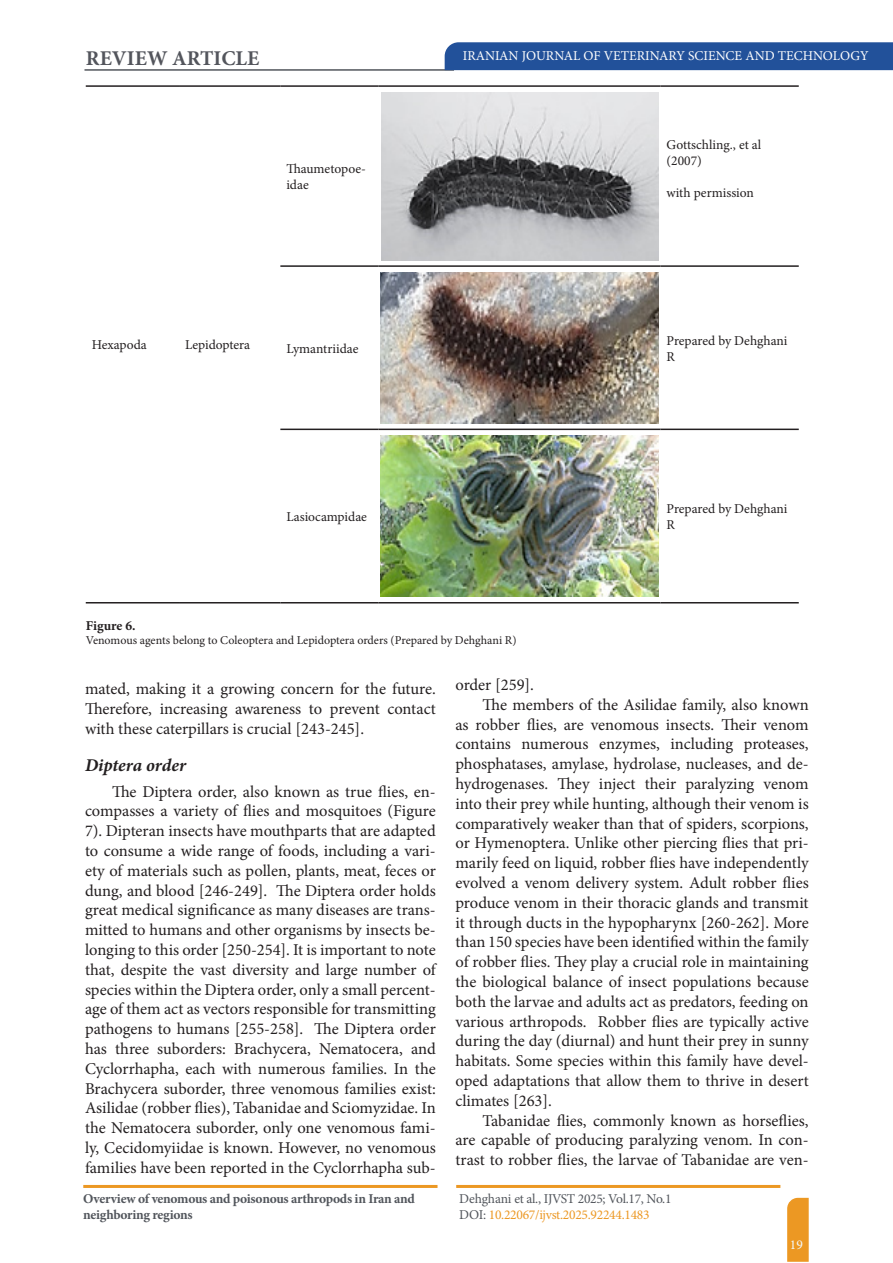
<style>
.page{position:relative;width:893px;height:1263px;background:#fff}
.page>*{position:absolute;margin:0;border:0;box-sizing:border-box;transform-origin:0 0}
.t1{font:700 21px "Minion Pro";color:#53555c}
.Heading_2{font:italic 700 18px "Minion Pro";letter-spacing:-.005em;color:#231f20}
.Text{font:16.5px/19.8px "Minion Pro";color:#231f20;text-align:justify}
.Table_text{font:13.5px/16.2px "Minion Pro";color:#231f20}
.t2{font:13.5px/16.2px "Minion Pro";letter-spacing:-.02em;color:#52565c}
.t3{font:700 13.5px/16.2px "Minion Pro";letter-spacing:-.02em;color:#52565c}
.t4{font:13.5px "Minion Pro";color:#fff}
.t5{font:700 13.5px "Minion Pro";color:#231f20}
.t6{font:13.5px "Minion Pro";color:#f3fafe}
.t7{font:12px "Minion Pro";letter-spacing:-.005em;color:#231f20}
.s1{color:#ec9823}
</style>
<div class="page">
<svg style="left:787px;top:1197px;width:22px;height:65px"></svg>
<hr style="left:84px;top:69px;width:370px;height:2px;background:#52565c">
<svg style="left:443px;top:42px;width:450px;height:29px;background:#2c599e"></svg>
<hr style="left:456px;top:1185px;width:324px;height:3px;background:#ec9823">
<hr style="left:83px;top:1185px;width:354px;height:3px;background:#ec9823">
<hr style="left:179px;top:85px;width:101px;height:2px;background:#231f20">
<hr style="left:86px;top:85px;width:93px;height:2px;background:#231f20">
<hr style="left:179px;top:602px;width:101px;height:1px;background:#231f20">
<hr style="left:86px;top:602px;width:93px;height:1px;background:#231f20">
<hr style="left:661px;top:85px;width:138px;height:2px;background:#231f20">
<hr style="left:379px;top:85px;width:282px;height:2px;background:#231f20">
<hr style="left:280px;top:85px;width:99px;height:2px;background:#231f20">
<hr style="left:661px;top:265px;width:138px;height:2px;background:#231f20">
<hr style="left:379px;top:265px;width:282px;height:2px;background:#231f20">
<hr style="left:280px;top:265px;width:99px;height:2px;background:#231f20">
<hr style="left:661px;top:429px;width:138px;height:1px;background:#231f20">
<hr style="left:379px;top:429px;width:282px;height:1px;background:#231f20">
<hr style="left:280px;top:429px;width:99px;height:1px;background:#231f20">
<hr style="left:661px;top:602px;width:138px;height:1px;background:#231f20">
<hr style="left:379px;top:602px;width:282px;height:1px;background:#231f20">
<hr style="left:280px;top:602px;width:99px;height:1px;background:#231f20">
<img style="left:381px;top:92px;width:277px;height:168px">
<img style="left:380px;top:272px;width:279px;height:151px">
<img style="left:381px;top:435px;width:278px;height:162px">
<p class="t1" style="left:86px;top:43px;width:175px">REVIEW ARTICLE</p>
<p class="t4" style="left:463px;top:47px;width:407px">IRANIAN JOURNAL OF VETERINARY SCIENCE AND TECHNOLOGY</p>
<p class="Table_text" style="left:286px;top:161px;width:81px">Thaumetopoe&shy;idae</p>
<p class="Table_text" style="left:667px;top:136px;width:96px">Gottschling., et al (2007)</p>
<p class="Table_text" style="left:667px;top:185px;width:89px">with permission</p>
<p class="Table_text" style="left:92px;top:337px;width:57px">Hexapoda</p>
<p class="Table_text" style="left:185px;top:337px;width:67px">Lepidoptera</p>
<p class="Table_text" style="left:667px;top:332px;width:122px">Prepared by Dehghani<br>R</p>
<p class="Table_text" style="left:286px;top:340px;width:74px">Lymantriidae</p>
<p class="Table_text" style="left:286px;top:509px;width:82px">Lasiocampidae</p>
<p class="Table_text" style="left:667px;top:500px;width:122px">Prepared by Dehghani<br>R</p>
<p class="t5" style="left:86px;top:616px;width:51px">Figure 6.</p>
<p class="t7" style="left:86px;top:632px;width:432px">Venomous agents belong to Coleoptera and Lepidoptera orders (Prepared by Dehghani R)</p>
<p class="Text" style="left:85px;top:679px;width:352px">mated, making it a growing concern for the future.<br>Therefore, increasing awareness to prevent contact with these caterpillars is crucial [243-245].</p>
<p class="Heading_2" style="left:85px;top:752px;width:103px">Diptera order</p>
<p class="Text" style="left:85px;top:781px;width:352px;text-indent:27px">The Diptera order, also known as true flies, en&shy;compasses a variety of flies and mosquitoes (Figure 7). Dipteran insects have mouthparts that are adapted to consume a wide range of foods, including a vari&shy;ety of materials such as pollen, plants, meat, feces or dung, and blood [246-249]. The Diptera order holds great medical significance as many diseases are trans&shy;mitted to humans and other organisms by insects be&shy;longing to this order [250-254]. It is important to note that, despite the vast diversity and large number of species within the Diptera order, only a small percent&shy;age of them act as vectors responsible for transmitting pathogens to humans [255-258]. The Diptera order has three suborders: Brachycera, Nematocera, and Cyclorrhapha, each with numerous families. In the Brachycera suborder, three venomous families exist:<br>Asilidae (robber flies), Tabanidae and Sciomyzidae. In the Nematocera suborder, only one venomous fami&shy;ly, Cecidomyiidae is known. However, no venomous families have been reported in the Cyclorrhapha sub-</p>
<p class="Text" style="left:455px;top:675px;width:80px">order [259].</p>
<p class="Text" style="left:455px;top:695px;width:355px;text-indent:27px">The members of the Asilidae family, also known as robber flies, are venomous insects. Their venom contains numerous enzymes, including proteases, phosphatases, amylase, hydrolase, nucleases, and de&shy;hydrogenases. They inject their paralyzing venom into their prey while hunting, although their venom is comparatively weaker than that of spiders, scorpions, or Hymenoptera. Unlike other piercing flies that pri&shy;marily feed on liquid, robber flies have independently evolved a venom delivery system. Adult robber flies produce venom in their thoracic glands and transmit it through ducts in the hypopharynx [260-262]. More than 150 species have been identified within the family of robber flies. They play a crucial role in maintaining the biological balance of insect populations because both the larvae and adults act as predators, feeding on various arthropods. Robber flies are typically active during the day (diurnal) and hunt their prey in sunny habitats. Some species within this family have devel&shy;oped adaptations that allow them to thrive in desert climates [263].</p>
<p class="Text" style="left:455px;top:1110px;width:355px;text-indent:27px">Tabanidae flies, commonly known as horseflies, are capable of producing paralyzing venom. In con&shy;trast to robber flies, the larvae of Tabanidae are ven-</p>
<p class="t3" style="left:83px;top:1190px;width:333px">Overview of venomous and poisonous arthropods in Iran and neighboring regions</p>
<p class="t2" style="left:459px;top:1190px;width:214px">Dehghani et al., IJVST 2025; Vol.17, No.1<br>DOI: <span class="s1">10.22067/ijvst.2025.92244.1483</span></p>
<p class="t6" style="left:790px;top:1235px;width:14px">19</p>
</div>
